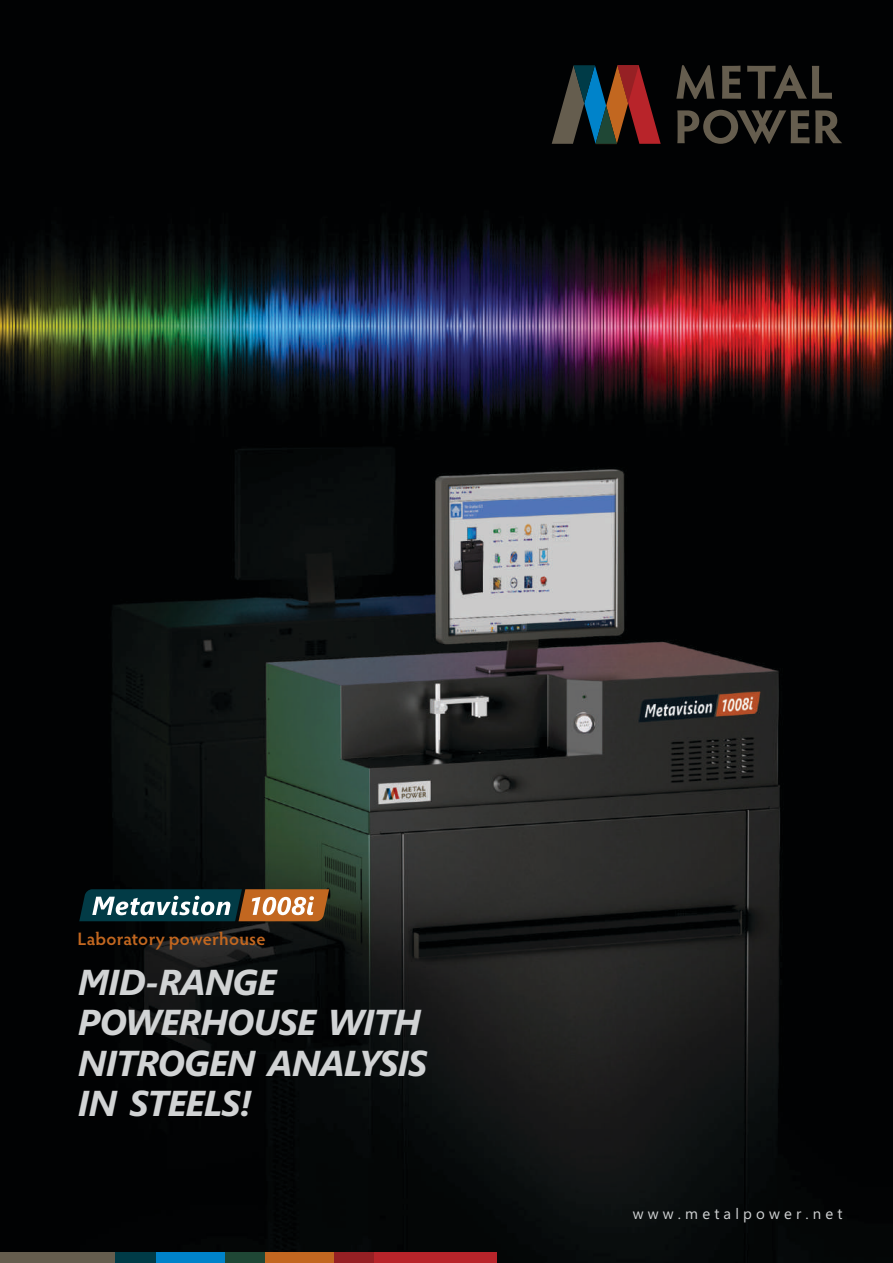
<style>
.page{position:relative;width:893px;height:1263px;background:#fff}
.page>*{position:absolute;margin:0;border:0;box-sizing:border-box;transform-origin:0 0}
.t1{font:italic 700 36px/40.3px "Segoe UI";letter-spacing:-.03em;color:#d1d3d4}
.t2{font:600 18px "Hypatia Sans Pro";letter-spacing:.015em;color:#c26720}
.t3{font:15px "Segoe UI";letter-spacing:.275em;color:#d1d3d4}
</style>
<div class="page">
<img style="left:0;top:0;width:893px;height:1263px">
<div style="left:0;top:1252px;width:115px;height:11px;background:#655d4e"></div>
<div style="left:115px;top:1252px;width:41px;height:11px;background:#003b47"></div>
<div style="left:224px;top:1252px;width:41px;height:11px;background:#1f4735"></div>
<div style="left:334px;top:1252px;width:41px;height:11px;background:#962024"></div>
<div style="left:156px;top:1252px;width:68px;height:11px;background:#0083ca"></div>
<div style="left:265px;top:1252px;width:69px;height:11px;background:#c26720"></div>
<div style="left:375px;top:1252px;width:122px;height:11px;background:#b8242a"></div>
<svg style="left:552px;top:65px;width:109px;height:79px;background:#453231"></svg>
<svg style="left:676px;top:65px;width:39px;height:34px"></svg>
<svg style="left:722px;top:66px;width:19px;height:33px"></svg>
<svg style="left:747px;top:65px;width:85px;height:34px;background:#27241f"></svg>
<svg style="left:677px;top:110px;width:132px;height:34px;background:#2f2c26"></svg>
<svg style="left:815px;top:110px;width:27px;height:33px"></svg>
<svg style="left:79px;top:889px;width:250px;height:32px"></svg>
<p class="t2" style="left:78px;top:931px;width:190px">Laboratory powerhouse</p>
<p class="t1" style="left:78px;top:965px;width:351px">MID-RANGE<br>POWERHOUSE WITH<br>NITROGEN ANALYSIS<br>IN STEELS!</p>
<p class="t3" style="left:633px;top:1208px;width:211px">www.metalpower.net</p>
</div>
